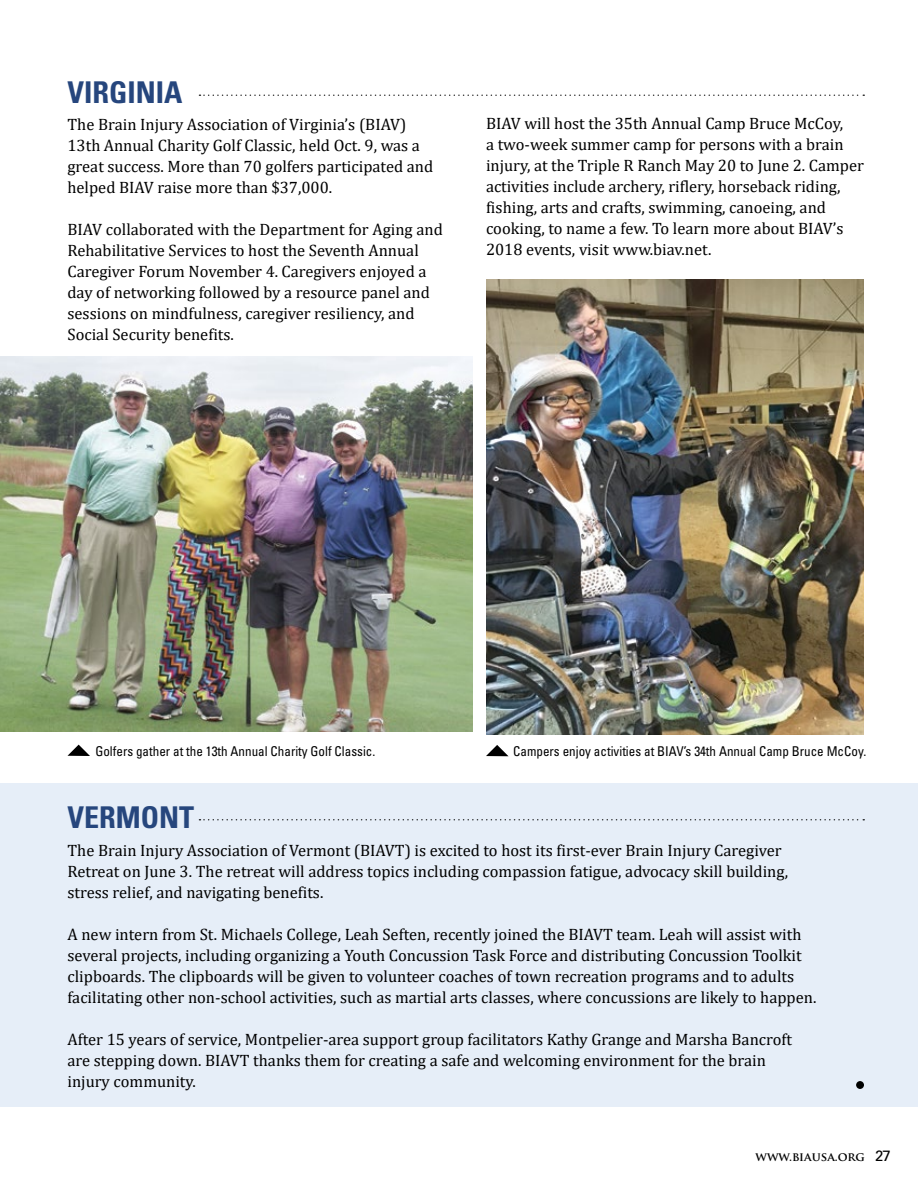
<style>
.page{position:relative;width:918px;height:1188px;background:#fff}
.page>*{position:absolute;margin:0;border:0;box-sizing:border-box;transform-origin:0 0}
.t1{font:700 condensed 30px "Univers LT Std";color:#26467d}
.t2{font:16.5px/21px "Cambria";color:#000}
.t3{font:condensed 13.5px "Univers LT Std";color:#000}
.t4{font:700 12px "Trajan Pro";color:#000}
.s1{font-family:"Univers LT Std";font-weight:400;font-size:15px}
</style>
<div class="page">
<div style="left:0;top:783px;width:918px;height:324px;background:#e6eef8"></div>
<svg style="left:486px;top:745px;width:22px;height:11px"></svg>
<svg style="left:199px;top:94px;width:665px;height:2px"></svg>
<svg style="left:199px;top:819px;width:665px;height:1px"></svg>
<img style="left:0;top:356px;width:472px;height:375px">
<img style="left:486px;top:280px;width:378px;height:454px">
<div style="left:856px;top:1081px;width:8px;height:8px;background:#000;border-radius:50%"></div>
<svg style="left:68px;top:745px;width:22px;height:11px"></svg>
<h1 class="t1" style="left:68px;top:74px;width:117px">VIRGINIA</h1>
<p class="t2" style="left:68px;top:114px;width:367px">The Brain Injury Association of Virginia’s (BIAV)<br>13th Annual Charity Golf Classic, held Oct. 9, was a great success. More than 70 golfers participated and helped BIAV raise more than $37,000.</p>
<p class="t2" style="left:68px;top:219px;width:377px">BIAV collaborated with the Department for Aging and Rehabilitative Services to host the Seventh Annual Caregiver Forum November 4. Caregivers enjoyed a day of networking followed by a resource panel and sessions on mindfulness, caregiver resiliency, and Social Security benefits.</p>
<p class="t2" style="left:486px;top:113px;width:379px">BIAV will host the 35th Annual Camp Bruce McCoy,<br>a two-week summer camp for persons with a brain injury, at the Triple R Ranch May 20 to June 2. Camper activities include archery, riflery, horseback riding, fishing, arts and crafts, swimming, canoeing, and cooking, to name a few. To learn more about BIAV’s 2018 events, visit www.biav.net.</p>
<p class="t3" style="left:95px;top:743px;width:282px">Golfers gather at the 13th Annual Charity Golf Classic.</p>
<p class="t3" style="left:513px;top:743px;width:355px">Campers enjoy activities at BIAV’s 34th Annual Camp Bruce McCoy.</p>
<h1 class="t1" style="left:68px;top:799px;width:128px">VERMONT</h1>
<p class="t2" style="left:68px;top:840px;width:722px">The Brain Injury Association of Vermont (BIAVT) is excited to host its first-ever Brain Injury Caregiver<br>Retreat on June 3. The retreat will address topics including compassion fatigue, advocacy skill building, stress relief, and navigating benefits.</p>
<p class="t2" style="left:68px;top:924px;width:750px">A new intern from St. Michaels College, Leah Seften, recently joined the BIAVT team. Leah will assist with several projects, including organizing a Youth Concussion Task Force and distributing Concussion Toolkit clipboards. The clipboards will be given to volunteer coaches of town recreation programs and to adults facilitating other non-school activities, such as martial arts classes, where concussions are likely to happen.</p>
<p class="t2" style="left:68px;top:1029px;width:726px">After 15 years of service, Montpelier-area support group facilitators Kathy Grange and Marsha Bancroft are stepping down. BIAVT thanks them for creating a safe and welcoming environment for the brain injury community.</p>
<p class="t4" style="left:756px;top:1149px;width:137px">WWW.BIAUSA.ORG <span class="s1">27</span></p>
</div>
